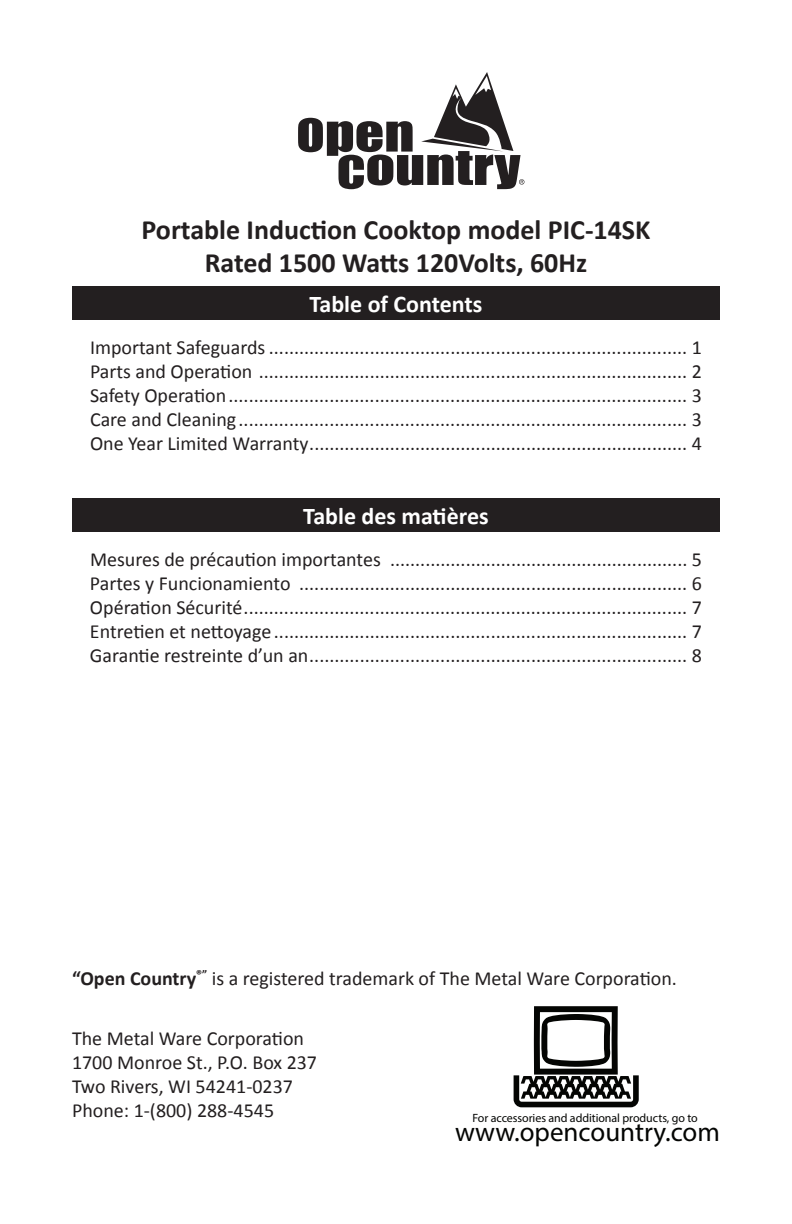
<style>
.page{position:relative;width:792px;height:1224px;background:#fff}
.page>*{position:absolute;margin:0;border:0;box-sizing:border-box;transform-origin:0 0}
.t1{font:700 28px/33px "Calibri";color:#231f20;text-align:center}
.t2{font:500 expanded 27px "Helvetica Neue LT Std";color:#040503}
.t3{font:700 24px "Calibri";color:#fff}
.t4{font:20px/24px "Calibri";color:#231f20;text-align:justify}
.t5{font:italic 500 12px "Helvetica Neue LT Std";letter-spacing:-.005em;color:#040503}
.s1{font-weight:700}
</style>
<div class="page">
<div style="left:72px;top:286px;width:648px;height:34px;background:#231f20"></div>
<svg style="left:514px;top:1006px;width:125px;height:101px"></svg>
<div style="left:72px;top:498px;width:648px;height:34px;background:#231f20"></div>
<svg style="left:298px;top:72px;width:226px;height:117px"></svg>
<h1 class="t1" style="left:141px;top:213px;width:511px">Portable Induction Cooktop model PIC-14SK<br>Rated 1500 Watts 120Volts, 60Hz</h1>
<p class="t3" style="left:309px;top:289px;width:175px">Table of Contents</p>
<p class="t4" style="left:90px;top:336px;width:614px">Important Safeguards ................................................................................... 1<br>Parts and Operation ..................................................................................... 2<br>Safety Operation........................................................................................... 3<br>Care and Cleaning......................................................................................... 3<br>One Year Limited Warranty........................................................................... 4</p>
<p class="t3" style="left:303px;top:501px;width:187px">Table des matières</p>
<p class="t4" style="left:90px;top:547px;width:614px">Mesures de précaution importantes ........................................................... 5<br>Partes y Funcionamiento ............................................................................. 6<br>Opération Sécurité........................................................................................ 7<br>Entretien et nettoyage .................................................................................. 7<br>Garantie restreinte d’un an........................................................................... 8</p>
<p class="t4" style="left:72px;top:966px;width:606px"><span class="s1">“Open Country</span><sup>®”</sup> is a registered trademark of The Metal Ware Corporation.</p>
<p class="t4" style="left:72px;top:1026px;width:247px;text-align:left">The Metal Ware Corporation<br>1700 Monroe St., P.O. Box 237<br>Two Rivers, WI 54241-0237<br>Phone: 1-(800) 288-4545</p>
<p class="t5" style="left:472px;top:1110px;width:227px">For accessories and additional products, go to</p>
<h2 class="t2" style="left:455px;top:1116px;width:266px">www.opencountry.com</h2>
</div>
